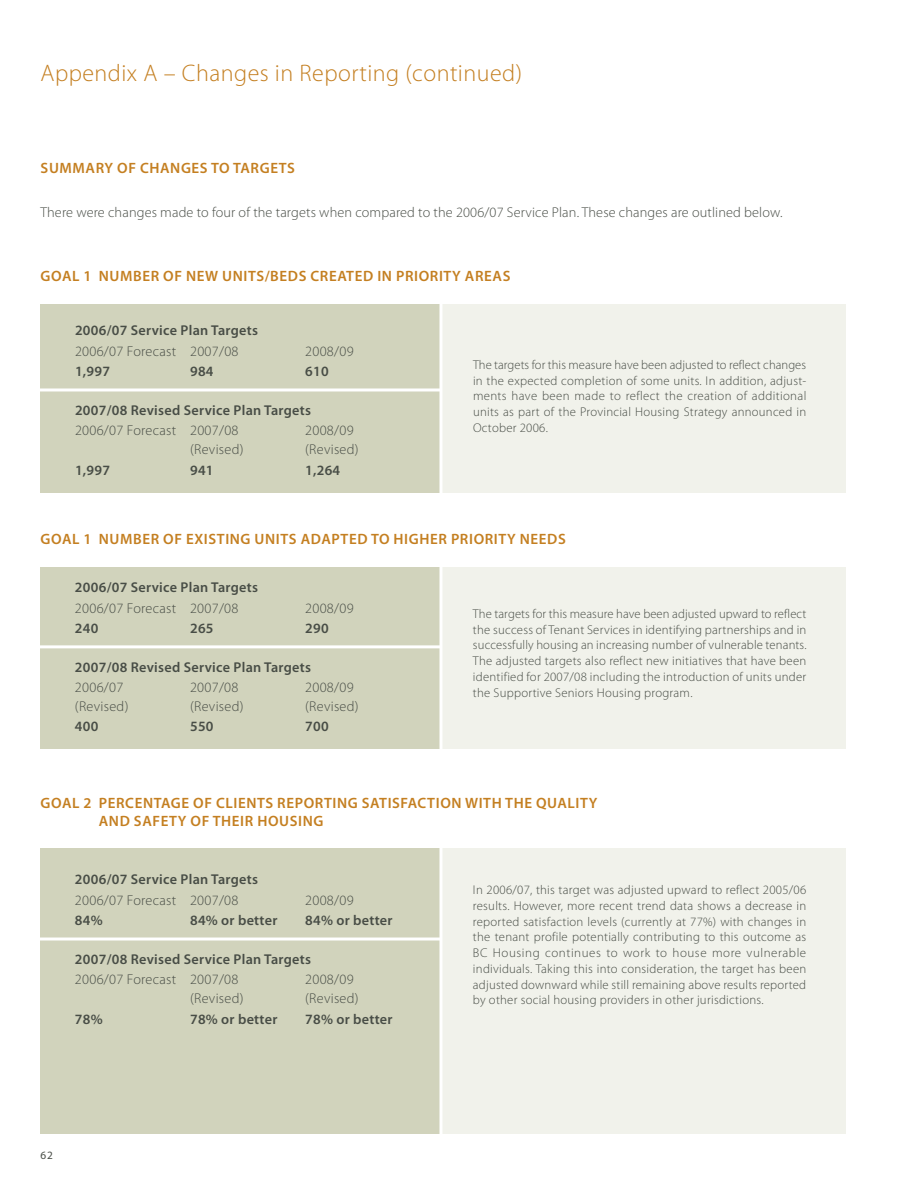
<style>
.page{position:relative;width:918px;height:1188px;background:#fff}
.page>*{position:absolute;margin:0;border:0;box-sizing:border-box;transform-origin:0 0}
.t1{font:300 24px "Myriad Pro";letter-spacing:.02em;color:#c47f21}
.t2{font:600 15px/18px "Myriad Pro";letter-spacing:.04em;color:#c47f21}
.Body_Copy{font:300 14.25px/18.8px "Myriad Pro";letter-spacing:.02em;color:#484d46}
.Body_Copy-2{font:600 14.25px "Myriad Pro";letter-spacing:.02em;color:#484d46}
.Body_Copy_2__smaller{font:300 12.75px/15.8px "Myriad Pro";letter-spacing:.02em;color:#484d46;text-align:justify}
.t3{font:11.25px "Myriad Pro";color:#484d46}
</style>
<div class="page">
<div style="left:40px;top:304px;width:805px;height:188px;background:#d1d3bc"></div>
<div style="left:441px;top:304px;width:404px;height:188px;background:#f1f2eb"></div>
<hr style="left:439px;top:298px;width:3px;height:195px;background:#fff">
<hr style="left:36px;top:388px;width:406px;height:3px;background:#fff">
<div style="left:41px;top:568px;width:804px;height:181px;background:#d1d3bc"></div>
<div style="left:441px;top:568px;width:404px;height:181px;background:#f1f2eb"></div>
<hr style="left:439px;top:562px;width:3px;height:188px;background:#fff">
<hr style="left:36px;top:645px;width:406px;height:3px;background:#fff">
<div style="left:40px;top:848px;width:805px;height:286px;background:#d1d3bc"></div>
<div style="left:441px;top:848px;width:404px;height:286px;background:#f1f2eb"></div>
<hr style="left:439px;top:840px;width:3px;height:294px;background:#fff">
<hr style="left:36px;top:938px;width:406px;height:3px;background:#fff">
<h3 class="t1" style="left:40px;top:60px;width:483px">Appendix A – Changes in Reporting (continued)</h3>
<h2 class="t2" style="left:41px;top:159px;width:256px">SUMMARY OF CHANGES TO TARGETS</h2>
<p class="Body_Copy" style="left:41px;top:203px;width:744px">There were changes made to four of the targets when compared to the 2006/07 Service Plan. These changes are outlined below.</p>
<h2 class="t2" style="left:41px;top:267px;width:471px">GOAL 1 NUMBER OF NEW UNITS/BEDS CREATED IN PRIORITY AREAS</h2>
<p class="Body_Copy-2" style="left:75px;top:323px;width:185px">2006/07 Service Plan Targets</p>
<p class="Body_Copy" style="left:75px;top:342px;width:103px">2006/07 Forecast</p>
<p class="Body_Copy" style="left:190px;top:342px;width:50px">2007/08</p>
<p class="Body_Copy" style="left:305px;top:342px;width:50px">2008/09</p>
<p class="Body_Copy-2" style="left:75px;top:363px;width:37px">1,997</p>
<p class="Body_Copy-2" style="left:190px;top:363px;width:25px">984</p>
<p class="Body_Copy-2" style="left:305px;top:363px;width:25px">610</p>
<p class="Body_Copy-2" style="left:75px;top:402px;width:238px">2007/08 Revised Service Plan Targets</p>
<p class="Body_Copy" style="left:75px;top:422px;width:103px">2006/07 Forecast</p>
<p class="Body_Copy" style="left:190px;top:422px;width:55px">2007/08 (Revised)</p>
<p class="Body_Copy" style="left:305px;top:422px;width:55px">2008/09 (Revised)</p>
<p class="Body_Copy-2" style="left:75px;top:462px;width:37px">1,997</p>
<p class="Body_Copy-2" style="left:190px;top:462px;width:25px">941</p>
<p class="Body_Copy-2" style="left:305px;top:462px;width:37px">1,264</p>
<p class="Body_Copy_2__smaller" style="left:473px;top:357px;width:335px">The targets for this measure have been adjusted to reflect changes in the expected completion of some units. In addition, adjust&shy;ments have been made to reflect the creation of additional units as part of the Provincial Housing Strategy announced in October 2006.</p>
<h2 class="t2" style="left:41px;top:531px;width:527px">GOAL 1 NUMBER OF EXISTING UNITS ADAPTED TO HIGHER PRIORITY NEEDS</h2>
<p class="Body_Copy-2" style="left:75px;top:579px;width:185px">2006/07 Service Plan Targets</p>
<p class="Body_Copy_2__smaller" style="left:473px;top:606px;width:335px">The targets for this measure have been adjusted upward to reflect the success of Tenant Services in identifying partnerships and in successfully housing an increasing number of vulnerable tenants.<br>The adjusted targets also reflect new initiatives that have been identified for 2007/08 including the introduction of units under the Supportive Seniors Housing program.</p>
<p class="Body_Copy" style="left:75px;top:599px;width:103px">2006/07 Forecast</p>
<p class="Body_Copy" style="left:190px;top:599px;width:50px">2007/08</p>
<p class="Body_Copy" style="left:305px;top:599px;width:50px">2008/09</p>
<p class="Body_Copy-2" style="left:75px;top:620px;width:25px">240</p>
<p class="Body_Copy-2" style="left:190px;top:620px;width:25px">265</p>
<p class="Body_Copy-2" style="left:305px;top:620px;width:25px">290</p>
<p class="Body_Copy-2" style="left:75px;top:659px;width:238px">2007/08 Revised Service Plan Targets</p>
<p class="Body_Copy" style="left:75px;top:678px;width:55px">2006/07 (Revised)</p>
<p class="Body_Copy" style="left:190px;top:678px;width:55px">2007/08 (Revised)</p>
<p class="Body_Copy" style="left:305px;top:678px;width:55px">2008/09 (Revised)</p>
<p class="Body_Copy-2" style="left:75px;top:719px;width:25px">400</p>
<p class="Body_Copy-2" style="left:190px;top:719px;width:25px">550</p>
<p class="Body_Copy-2" style="left:305px;top:719px;width:25px">700</p>
<h2 class="t2" style="left:99px;top:794px;width:500px;text-indent:-58px">GOAL 2 PERCENTAGE OF CLIENTS REPORTING SATISFACTION WITH THE QUALITY<br>AND SAFETY OF THEIR HOUSING</h2>
<p class="Body_Copy-2" style="left:75px;top:872px;width:185px">2006/07 Service Plan Targets</p>
<p class="Body_Copy" style="left:75px;top:891px;width:103px">2006/07 Forecast</p>
<p class="Body_Copy" style="left:190px;top:891px;width:50px">2007/08</p>
<p class="Body_Copy" style="left:305px;top:891px;width:50px">2008/09</p>
<p class="Body_Copy-2" style="left:75px;top:912px;width:29px">84%</p>
<p class="Body_Copy-2" style="left:190px;top:912px;width:89px">84% or better</p>
<p class="Body_Copy-2" style="left:305px;top:912px;width:89px">84% or better</p>
<p class="Body_Copy-2" style="left:75px;top:951px;width:238px">2007/08 Revised Service Plan Targets</p>
<p class="Body_Copy" style="left:75px;top:971px;width:103px">2006/07 Forecast</p>
<p class="Body_Copy" style="left:190px;top:971px;width:55px">2007/08 (Revised)</p>
<p class="Body_Copy" style="left:305px;top:971px;width:55px">2008/09 (Revised)</p>
<p class="Body_Copy-2" style="left:75px;top:1011px;width:29px">78%</p>
<p class="Body_Copy-2" style="left:190px;top:1011px;width:89px">78% or better</p>
<p class="Body_Copy-2" style="left:305px;top:1011px;width:89px">78% or better</p>
<p class="t3" style="left:40px;top:1149px;width:14px">62</p>
<p class="Body_Copy_2__smaller" style="left:473px;top:882px;width:335px">In 2006/07, this target was adjusted upward to reflect 2005/06 results. However, more recent trend data shows a decrease in reported satisfaction levels (currently at 77%) with changes in the tenant profile potentially contributing to this outcome as BC Housing continues to work to house more vulnerable individuals. Taking this into consideration, the target has been adjusted downward while still remaining above results reported by other social housing providers in other jurisdictions.</p>
</div>
